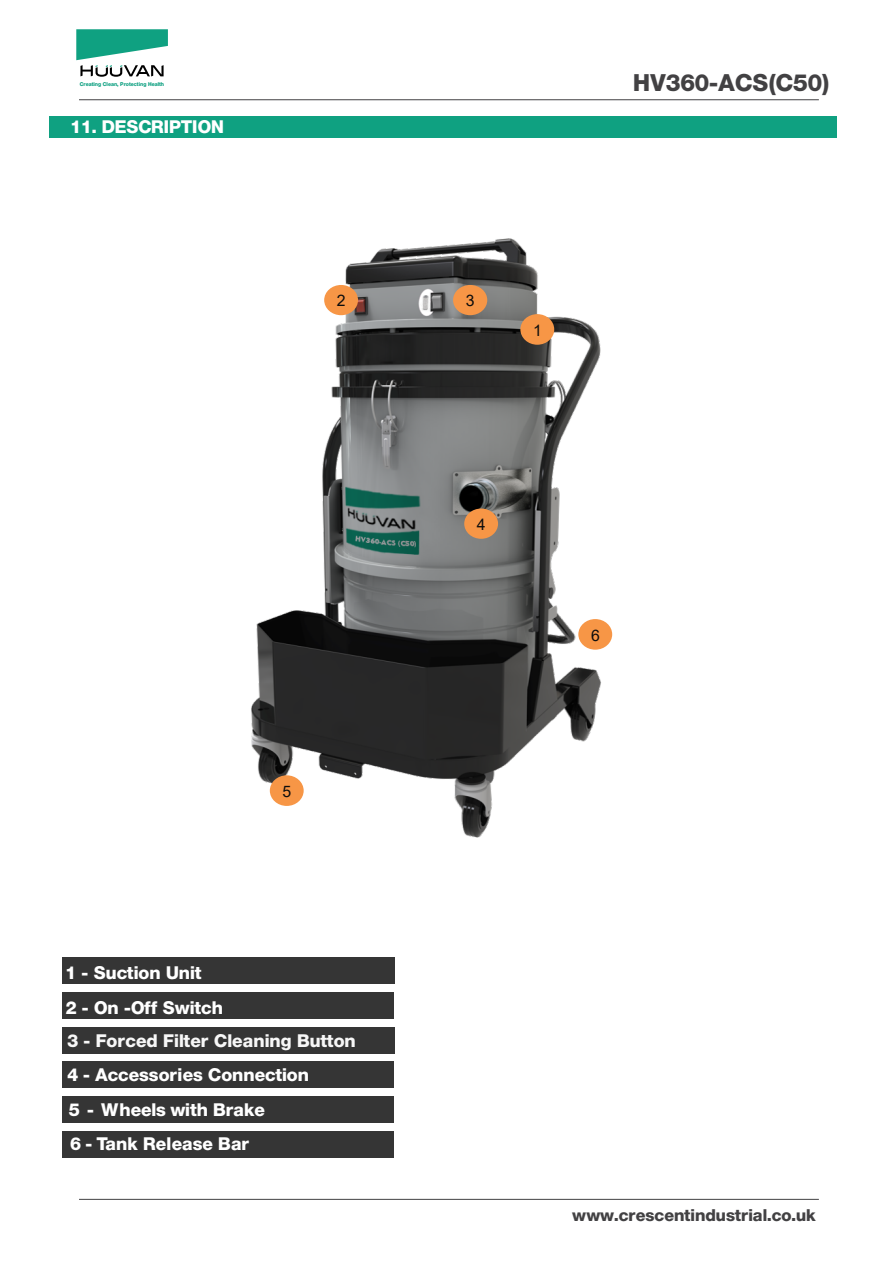
<style>
.page{position:relative;width:893px;height:1263px;background:#fff}
.page>*{position:absolute;margin:0;border:0;box-sizing:border-box;transform-origin:0 0}
.t1{font:800 23.85px "Neue Helvetica BQ";color:#424143}
.t2{font:800 18px/34.5px "Neue Helvetica BQ";color:#fff}
.t3{font:800 18px "Neue Helvetica BQ";letter-spacing:.005em;color:#f7f7f7}
.t4{font:800 16.8px "Neue Helvetica BQ";color:#424143}
.t5{font:15.9px "Arial";color:#0d0d0d}
.t6{font:800 5.4px "Neue Helvetica BQ";color:#0ea081;scale:.96 1}
</style>
<div class="page">
<img style="left:251px;top:238px;width:362px;height:600px">
<hr style="left:79px;top:1199px;width:740px;height:1px;background:#424143">
<hr style="left:79px;top:99px;width:740px;height:1px;background:#424143">
<svg style="left:76px;top:29px;width:92px;height:48px"></svg>
<div style="left:50px;top:117px;width:787px;height:21px;background:#0fa181"></div>
<div style="left:520px;top:314px;width:34px;height:31px;background:#f79646;border-radius:50%"></div>
<div style="left:324px;top:285px;width:34px;height:30px;background:#f79646;border-radius:50%"></div>
<div style="left:453px;top:285px;width:34px;height:30px;background:#f79646;border-radius:50%"></div>
<div style="left:464px;top:509px;width:34px;height:30px;background:#f79646;border-radius:50%"></div>
<div style="left:270px;top:775px;width:34px;height:31px;background:#f79646;border-radius:50%"></div>
<div style="left:578px;top:619px;width:34px;height:31px;background:#f79646;border-radius:50%"></div>
<div style="left:62px;top:958px;width:332px;height:26px;background:#353535"></div>
<div style="left:63px;top:992px;width:331px;height:26px;background:#353535"></div>
<div style="left:62px;top:1027px;width:332px;height:27px;background:#353535"></div>
<div style="left:62px;top:1062px;width:331px;height:26px;background:#353535"></div>
<div style="left:62px;top:1096px;width:331px;height:27px;background:#353535"></div>
<div style="left:62px;top:1131px;width:331px;height:26px;background:#353535"></div>
<p class="t6" style="left:80px;top:81px;width:90px">Creating Clean, Protecting Health</p>
<p class="t2" style="left:70px;top:109px;width:155px">11. DESCRIPTION</p>
<p class="t5" style="left:337px;top:290px;width:10px">2</p>
<p class="t5" style="left:466px;top:290px;width:10px">3</p>
<p class="t5" style="left:533px;top:319px;width:10px">1</p>
<h1 class="t1" style="left:633px;top:67px;width:198px">HV360-ACS(C50)</h1>
<p class="t5" style="left:283px;top:780px;width:10px">5</p>
<p class="t2" style="left:65px;top:954px;width:159px;line-height:35.4px">1 - Suction Unit<br>2 - On -Off Switch</p>
<p class="t3" style="left:67px;top:1028px;width:290px">3 - Forced Filter Cleaning Button</p>
<p class="t2" style="left:67px;top:1057px;width:243px">4 - Accessories Connection<br>5 - Wheels with Brake<br>6 - Tank Release Bar</p>
<p class="t5" style="left:477px;top:513px;width:10px">4</p>
<p class="t5" style="left:591px;top:624px;width:10px">6</p>
<p class="t4" style="left:572px;top:1204px;width:245px">www.crescentindustrial.co.uk</p>
</div>
